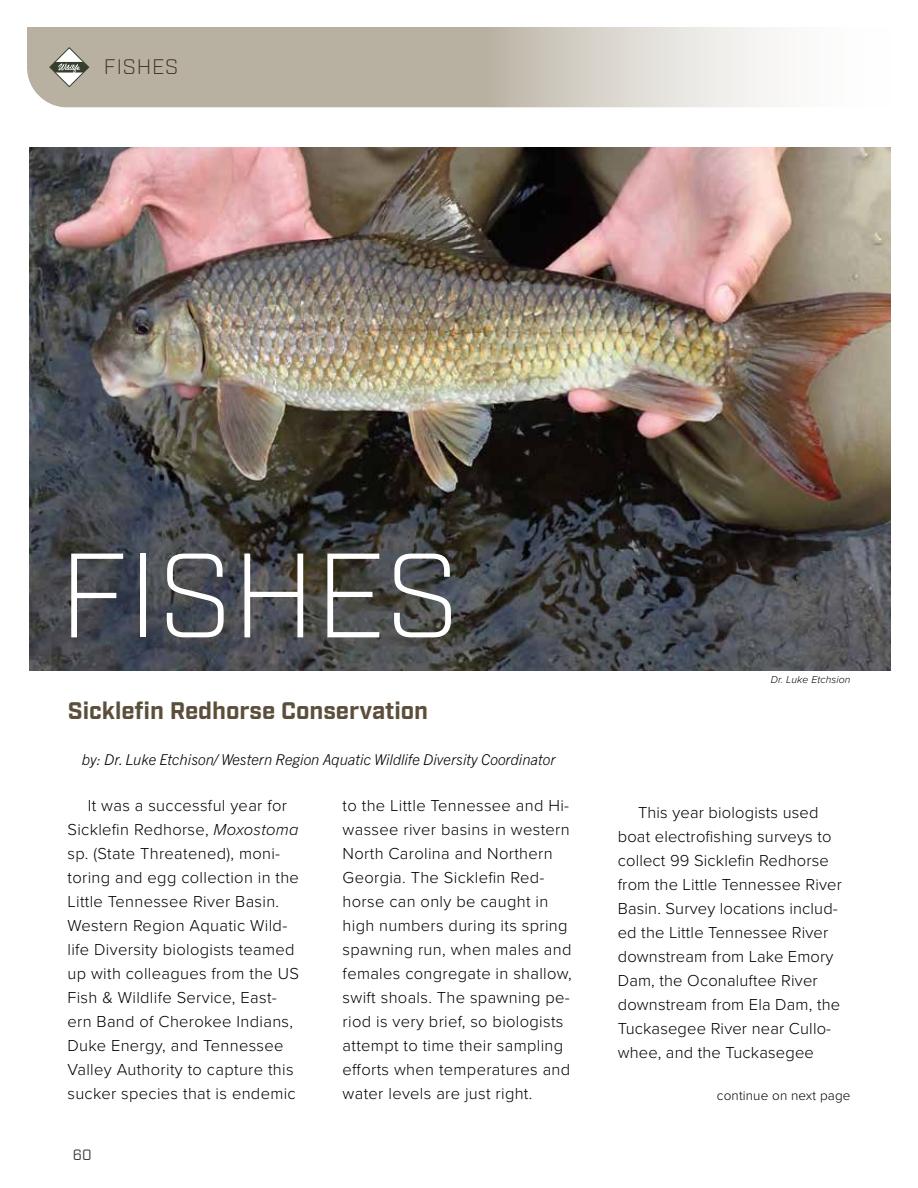
<style>
.page{position:relative;width:918px;height:1188px;background:#fff}
.page>*{position:absolute;margin:0;border:0;box-sizing:border-box;transform-origin:0 0}
.t1{font:300 119.7px "Industry";color:#fff}
.t2{font:700 24px "Industry";color:#5b4e3b}
.t3{font:300 21px "Industry";letter-spacing:.04em;color:#402d1f}
.t4{font:300 16.5px/24px "Proxima Nova";letter-spacing:.02em;color:#000}
.t5{font:italic 300 15px "Trade Gothic Next LT Pro";color:#000}
.t6{font:15px "Industry";color:#353e33}
.t7{font:300 13.5px "Proxima Nova";letter-spacing:.01em;color:#000}
.t8{font:italic 300 10.5px "Proxima Nova";letter-spacing:.01em;color:#000}
.s1{font-style:italic}
</style>
<div class="page">
<svg style="left:27px;top:27px;width:747px;height:80px;background:#c6c0b4"></svg>
<svg style="left:50px;top:47px;width:39px;height:40px"></svg>
<img style="left:29px;top:148px;width:862px;height:522px">
<p class="t3" style="left:104px;top:54px;width:76px">FISHES</p>
<h1 class="t1" style="left:59px;top:524px;width:402px">FISHES</h1>
<h2 class="t2" style="left:68px;top:696px;width:362px">Sicklefin Redhorse Conservation</h2>
<p class="t5" style="left:82px;top:749px;width:475px">by: Dr. Luke Etchison/ Western Region Aquatic Wildlife Diversity Coordinator</p>
<p class="t8" style="left:771px;top:672px;width:81px">Dr. Luke Etchsion</p>
<p class="t4" style="left:68px;top:792px;width:233px;text-indent:20px">It was a successful year for<br>Sicklefin Redhorse, <span class="s1">Moxostoma </span>sp. (State Threatened), moni&shy;toring and egg collection in the<br>Little Tennessee River Basin.<br>Western Region Aquatic Wild&shy;life Diversity biologists teamed up with colleagues from the US<br>Fish &amp; Wildlife Service, East&shy;ern Band of Cherokee Indians,<br>Duke Energy, and Tennessee<br>Valley Authority to capture this sucker species that is endemic</p>
<p class="t4" style="left:343px;top:792px;width:231px">to the Little Tennessee and Hi&shy;wassee river basins in western<br>North Carolina and Northern<br>Georgia. The Sicklefin Red&shy;horse can only be caught in high numbers during its spring spawning run, when males and females congregate in shallow, swift shoals. The spawning pe&shy;riod is very brief, so biologists attempt to time their sampling efforts when temperatures and water levels are just right.</p>
<p class="t4" style="left:618px;top:799px;width:226px;text-indent:20px">This year biologists used boat electrofishing surveys to collect 99 Sicklefin Redhorse from the Little Tennessee River<br>Basin. Survey locations includ&shy;ed the Little Tennessee River downstream from Lake Emory<br>Dam, the Oconaluftee River downstream from Ela Dam, the<br>Tuckasegee River near Cullo&shy;whee, and the Tuckasegee</p>
<p class="t7" style="left:717px;top:1086px;width:135px">continue on next page</p>
<p class="t6" style="left:73px;top:1146px;width:20px">60</p>
</div>
